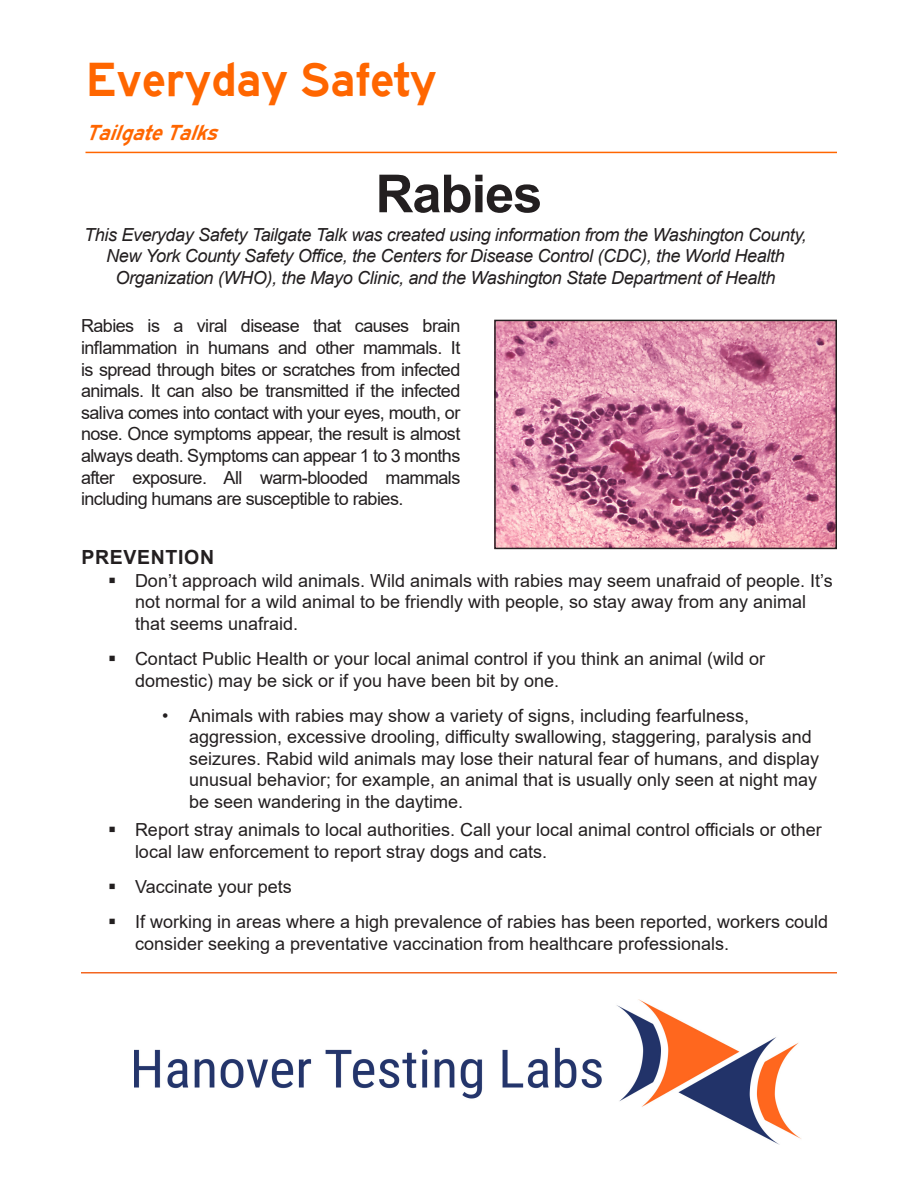
<style>
.page{position:relative;width:918px;height:1188px;background:#fff}
.page>*{position:absolute;margin:0;border:0;box-sizing:border-box;transform-origin:0 0}
.Tech_Tip_Attribution{font:700 52.5px "Arial";letter-spacing:-.02em;color:#231f20}
.t1{font:49.5px "Roadgeek 2005 Series E";color:#f60}
.t2{font:italic 22.5px "Roadgeek 2005 Series E";color:#f60}
.Tech_Tip_heading_2{font:700 19.5px "Arial";letter-spacing:.035em;color:#231f20}
.Tech_Tip_Body{font:18px/21.6px "Arial";color:#231f20}
.Tech_Tip_Caption{font:italic 18px/21.6px "Arial";letter-spacing:-.02em;color:#231f20;text-align:center}
</style>
<div class="page">
<hr style="left:81px;top:972px;width:756px;height:2px;background:#f36621">
<hr style="left:86px;top:152px;width:751px;height:1px;background:#f60">
<img style="left:497px;top:323px;width:337px;height:223px">
<div style="left:494px;top:320px;width:343px;height:229px;border:2px solid #231f20"></div>
<img style="left:134px;top:999px;width:667px;height:146px">
<h2 class="t1" style="left:86px;top:47px;width:353px">Everyday Safety</h2>
<p class="t2" style="left:86px;top:117px;width:143px">TailgateTalks</p>
<p class="Tech_Tip_Attribution" style="left:376px;top:157px;width:168px">Rabies</p>
<p class="Tech_Tip_Caption" style="left:84px;top:224px;width:724px">This Everyday Safety Tailgate Talk was created using information from the Washington County,<br>New York County Safety Office, the Centers for Disease Control (CDC), the World Health<br>Organization (WHO), the Mayo Clinic, and the Washington State Department of Health</p>
<p class="Tech_Tip_Body" style="left:81px;top:315px;width:381px;text-align:justify">Rabies is a viral disease that causes brain inflammation in humans and other mammals. It is spread through bites or scratches from infected animals. It can also be transmitted if the infected saliva comes into contact with your eyes, mouth, or nose. Once symptoms appear, the result is almost always death. Symptoms can appear 1 to 3 months after exposure. All warm-blooded mammals including humans are susceptible to rabies.</p>
<p class="Tech_Tip_heading_2" style="left:81px;top:543px;width:134px">PREVENTION</p>
<p class="Tech_Tip_Body" style="left:135px;top:569px;width:699px">Don’t approach wild animals. Wild animals with rabies may seem unafraid of people. It’s not normal for a wild animal to be friendly with people, so stay away from any animal that seems unafraid.</p>
<p class="Tech_Tip_Body" style="left:135px;top:648px;width:632px">Contact Public Health or your local animal control if you think an animal (wild or domestic) may be sick or if you have been bit by one.</p>
<p class="Tech_Tip_Body" style="left:189px;top:704px;width:632px;text-indent:-27px">• Animals with rabies may show a variety of signs, including fearfulness, aggression, excessive drooling, difficulty swallowing, staggering, paralysis and seizures. Rabid wild animals may lose their natural fear of humans, and display unusual behavior; for example, an animal that is usually only seen at night may be seen wandering in the daytime.</p>
<p class="Tech_Tip_Body" style="left:135px;top:819px;width:688px">Report stray animals to local authorities. Call your local animal control officials or other local law enforcement to report stray dogs and cats.</p>
<p class="Tech_Tip_Body" style="left:135px;top:876px;width:158px">Vaccinate your pets</p>
<p class="Tech_Tip_Body" style="left:135px;top:911px;width:695px">If working in areas where a high prevalence of rabies has been reported, workers could consider seeking a preventative vaccination from healthcare professionals.</p>
</div>
